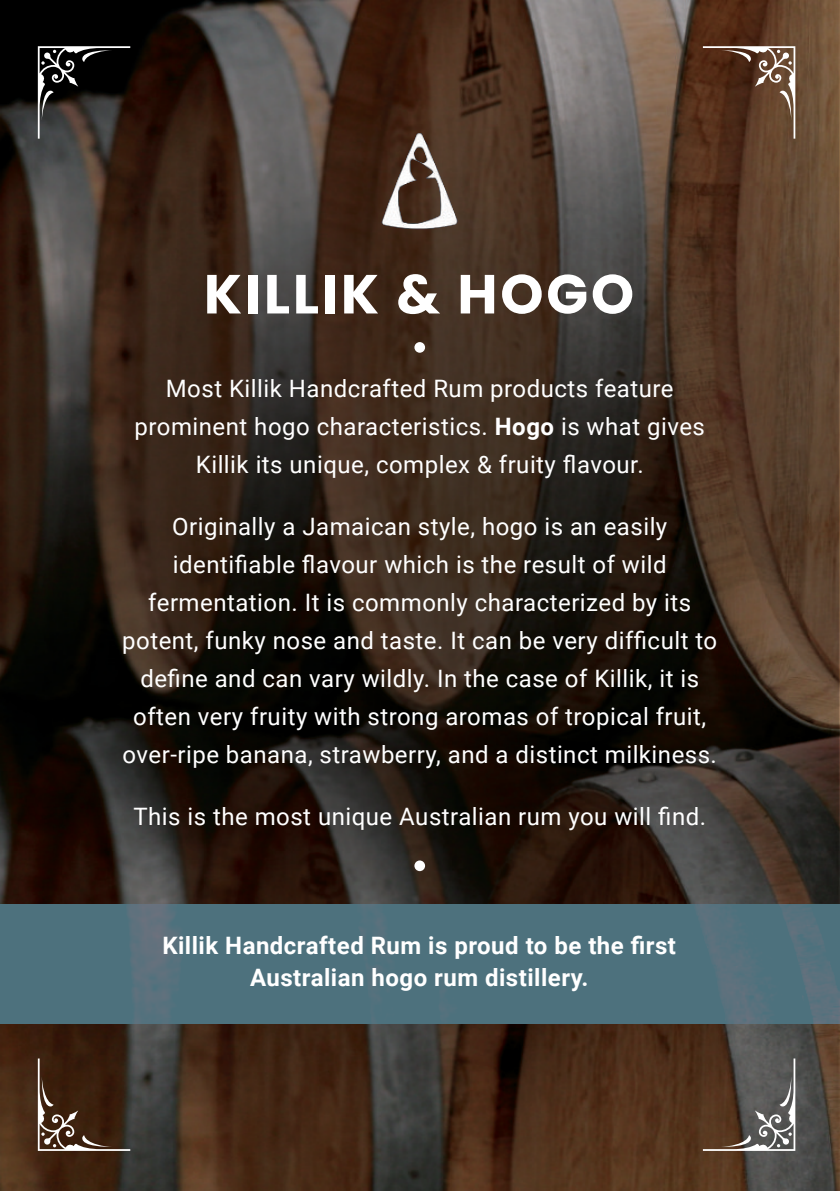
<style>
.page{position:relative;width:840px;height:1191px;background:#fff}
.page>*{position:absolute;margin:0;border:0;box-sizing:border-box;transform-origin:0 0}
.t1{font:700 55px "Poppins";letter-spacing:.05em;color:#fff}
.t2{font:24px/38px "Roboto";letter-spacing:.02em;color:#fff;text-align:center}
.t3{font:700 24px/32px "Roboto";letter-spacing:.02em;color:#fff;text-align:center}
.s1{font-weight:700}
</style>
<div class="page">
<img style="left:0;top:0;width:838px;height:1191px">
<div style="left:0;top:904px;width:839px;height:120px;background:#4d717d"></div>
<svg style="left:38px;top:1058px;width:92px;height:93px;background:#4e3728"></svg>
<svg style="left:703px;top:1058px;width:92px;height:93px;background:#655951"></svg>
<svg style="left:38px;top:46px;width:92px;height:93px;background:#363331"></svg>
<svg style="left:703px;top:46px;width:92px;height:93px;background:#674835"></svg>
<img style="left:357px;top:121px;width:125px;height:125px">
<div style="left:414px;top:342px;width:11px;height:11px;background:#fff;border-radius:50%"></div>
<div style="left:414px;top:860px;width:11px;height:11px;background:#fff;border-radius:50%"></div>
<h1 class="t1" style="left:204px;top:256px;width:432px">KILLIK &amp; HOGO</h1>
<p class="t2" style="left:134px;top:372px;width:572px">Most Killik Handcrafted Rum products feature prominent hogo characteristics. <span class="s1">Hogo</span> is what gives<br>Killik its unique, complex &amp; fruity flavour.</p>
<p class="t2" style="left:122px;top:510px;width:596px">Originally a Jamaican style, hogo is an easily identifiable flavour which is the result of wild fermentation. It is commonly characterized by its potent, funky nose and taste. It can be very difficult to define and can vary wildly. In the case of Killik, it is often very fruity with strong aromas of tropical fruit, over-ripe banana, strawberry, and a distinct milkiness.</p>
<p class="t2" style="left:133px;top:800px;width:574px">This is the most unique Australian rum you will find.</p>
<p class="t3" style="left:162px;top:931px;width:515px">Killik Handcrafted Rum is proud to be the first<br>Australian hogo rum distillery.</p>
</div>
